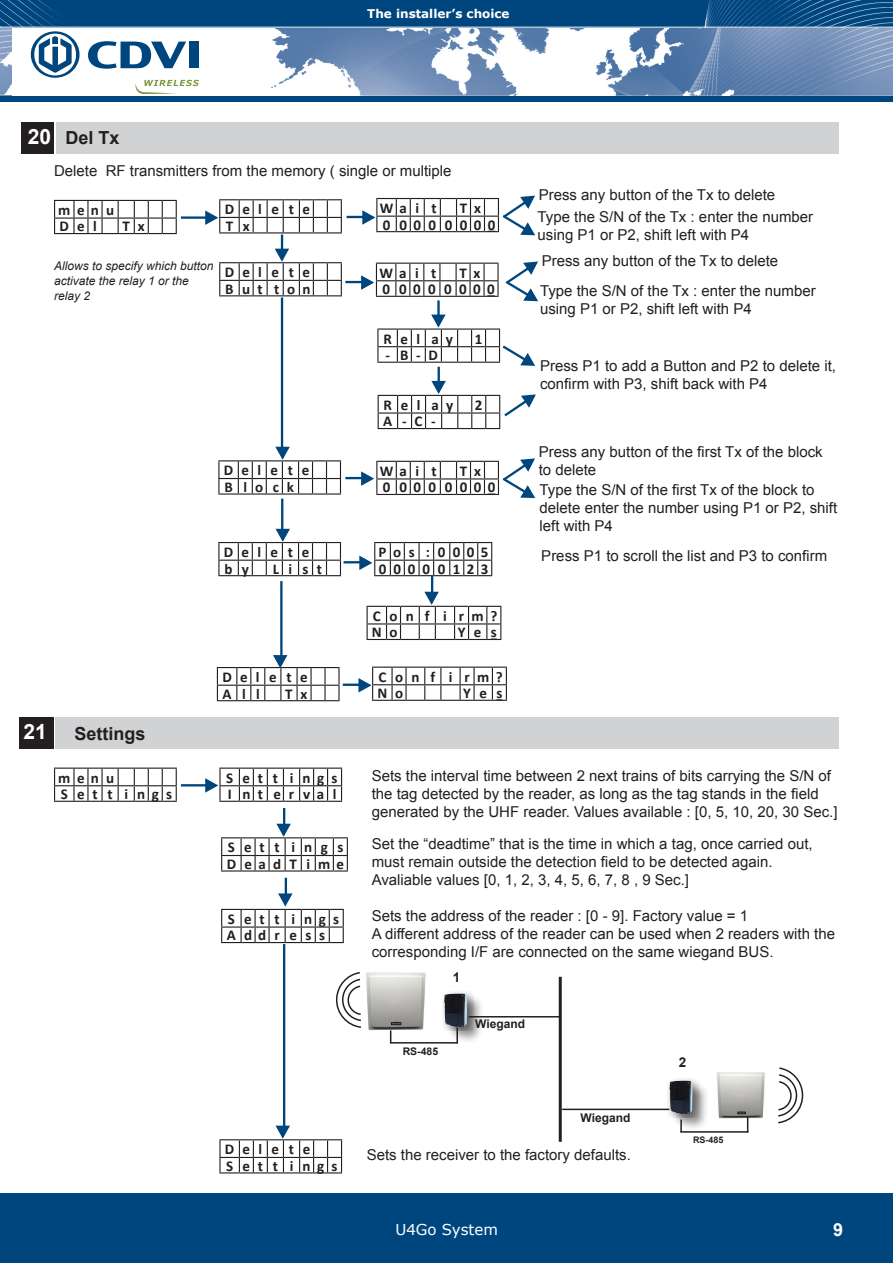
<style>
.page{position:relative;width:893px;height:1263px;background:#fff}
.page>*{position:absolute;margin:0;border:0;box-sizing:border-box;transform-origin:0 0}
.t1{font:700 21px "Arial";color:#fff}
.t2{font:700 18px "Arial";color:#231f20}
.t3{font:700 18px "Arial";color:#fff}
.t4{font:15px/18px "Arial";color:#231f20}
.t5{font:700 15px/16.5px "Calibri";letter-spacing:.55em;color:#231f20}
.t6{font:700 15px/16.5px "Calibri";letter-spacing:.495em;color:#231f20}
.t7{font:700 15px/16.5px "Calibri";letter-spacing:.46em;color:#231f20}
.t8{font:700 15px/16.5px "Calibri";letter-spacing:.45em;color:#231f20}
.t9{font:700 15px/16.5px "Calibri";letter-spacing:.58em;color:#231f20}
.t10{font:15px "Verdana";color:#fff}
.t11{font:700 15px/16.5px "Calibri";letter-spacing:.63em;color:#231f20}
.t12{font:700 13.5px "Arial";color:#231f20}
.t13{font:italic 12px/15px "Arial";color:#231f20}
.t14{font:700 12px "Verdana";color:#fff}
.t15{font:700 12px "Arial";color:#231f20}
.t16{font:700 10.5px "Arial";color:#231f20}
.t17{font:700 9px "Arial";color:#231f20}
.s1{font-size:21px;color:#fff}
</style>
<div class="page">
<img style="left:0;top:28px;width:11px;height:67px">
<div style="left:0;top:95px;width:11px;height:6px;background:#6992b3"></div>
<img style="left:271px;top:28px;width:622px;height:68px">
<img style="left:0;top:0;width:893px;height:27px">
<hr style="left:0;top:96px;width:893px;height:1px;background:#fff">
<svg style="left:88px;top:41px;width:98px;height:28px"></svg>
<div style="left:189px;top:42px;width:10px;height:26px;background:#00467e"></div>
<svg style="left:30px;top:31px;width:50px;height:47px"></svg>
<svg style="left:136px;top:80px;width:63px;height:13px"></svg>
<div style="left:0;top:97px;width:893px;height:5px;background:#00467e"></div>
<div style="left:56px;top:122px;width:783px;height:31px;background:#d1d2d4"></div>
<div style="left:21px;top:122px;width:33px;height:31px;background:#231f20"></div>
<svg style="left:54px;top:200px;width:123px;height:34px"></svg>
<hr style="left:181px;top:216px;width:34px;height:3px;background:#00467e">
<svg style="left:204px;top:199px;width:138px;height:34px"></svg>
<hr style="left:281px;top:234px;width:2px;height:25px;background:#00467e">
<svg style="left:219px;top:248px;width:123px;height:48px"></svg>
<hr style="left:281px;top:297px;width:2px;height:153px;background:#00467e">
<svg style="left:218px;top:446px;width:123px;height:49px"></svg>
<hr style="left:347px;top:216px;width:24px;height:2px;background:#00467e">
<svg style="left:361px;top:195px;width:174px;height:41px"></svg>
<hr style="left:344px;top:561px;width:24px;height:2px;background:#00467e">
<hr style="left:345px;top:281px;width:24px;height:2px;background:#00467e">
<svg style="left:360px;top:261px;width:178px;height:41px"></svg>
<hr style="left:437px;top:300px;width:3px;height:24px;background:#00467e">
<hr style="left:438px;top:367px;width:2px;height:24px;background:#00467e">
<hr style="left:345px;top:477px;width:24px;height:2px;background:#00467e">
<svg style="left:360px;top:458px;width:175px;height:41px"></svg>
<svg style="left:358px;top:542px;width:134px;height:34px"></svg>
<hr style="left:281px;top:499px;width:2px;height:33px;background:#00467e">
<svg style="left:218px;top:528px;width:123px;height:48px"></svg>
<hr style="left:280px;top:581px;width:3px;height:78px;background:#00467e">
<svg style="left:217px;top:654px;width:123px;height:47px"></svg>
<hr style="left:431px;top:576px;width:2px;height:24px;background:#00467e">
<svg style="left:367px;top:591px;width:134px;height:49px"></svg>
<hr style="left:343px;top:684px;width:24px;height:2px;background:#00467e">
<svg style="left:358px;top:666px;width:149px;height:35px"></svg>
<svg style="left:377px;top:314px;width:158px;height:53px"></svg>
<svg style="left:378px;top:380px;width:158px;height:49px"></svg>
<div style="left:0;top:1193px;width:893px;height:70px;background:#00467e"></div>
<div style="left:56px;top:717px;width:783px;height:31px;background:#d1d2d4"></div>
<div style="left:19px;top:717px;width:34px;height:31px;background:#231f20"></div>
<svg style="left:54px;top:767px;width:123px;height:35px"></svg>
<hr style="left:181px;top:784px;width:34px;height:2px;background:#00467e">
<svg style="left:204px;top:767px;width:138px;height:35px"></svg>
<hr style="left:283px;top:808px;width:2px;height:24px;background:#00467e">
<svg style="left:221px;top:823px;width:127px;height:48px"></svg>
<hr style="left:285px;top:878px;width:2px;height:24px;background:#00467e">
<svg style="left:221px;top:892px;width:123px;height:51px"></svg>
<hr style="left:283px;top:944px;width:2px;height:186px;background:#00467e">
<svg style="left:219px;top:1125px;width:123px;height:48px"></svg>
<img style="left:366px;top:972px;width:60px;height:58px">
<img style="left:717px;top:1072px;width:48px;height:46px">
<div style="left:445px;top:994px;width:39px;height:50px;background:#231f20;opacity:.5"></div>
<div style="left:442px;top:991px;width:32px;height:39px;background:#231f20;opacity:.5"></div>
<img style="left:444px;top:993px;width:23px;height:34px">
<svg style="left:335px;top:972px;width:26px;height:56px"></svg>
<svg style="left:778px;top:1067px;width:26px;height:57px"></svg>
<div style="left:670px;top:1081px;width:39px;height:50px;background:#231f20;opacity:.5"></div>
<div style="left:668px;top:1078px;width:31px;height:39px;background:#231f20;opacity:.5"></div>
<img style="left:670px;top:1080px;width:23px;height:34px">
<hr style="left:469px;top:1016px;width:91px;height:1px;background:#231f20">
<hr style="left:562px;top:1108px;width:107px;height:2px;background:#231f20">
<hr style="left:559px;top:977px;width:3px;height:165px;background:#231f20">
<hr style="left:390px;top:1042px;width:68px;height:1px;background:#231f20">
<svg style="left:456px;top:1027px;width:2px;height:15px"></svg>
<svg style="left:390px;top:1022px;width:11px;height:21px"></svg>
<hr style="left:680px;top:1131px;width:68px;height:2px;background:#231f20">
<svg style="left:738px;top:1112px;width:10px;height:20px"></svg>
<svg style="left:680px;top:1119px;width:2px;height:13px"></svg>
<p class="t14" style="left:367px;top:5px;width:144px">The installer’s choice</p>
<p class="t2" style="left:28px;top:126px;width:93px"><span class="s1">20</span> Del Tx</p>
<p class="t4" style="left:54px;top:162px;width:399px">Delete RF transmitters from the memory ( single or multiple</p>
<p class="t5" style="left:58px;top:202px;width:57px">menu<br>Del</p>
<p class="t4" style="left:539px;top:186px;width:238px">Press any button of the Tx to delete</p>
<p class="t5" style="left:380px;top:200px;width:58px">Wai t</p>
<p class="t7" style="left:383px;top:200px;width:114px;text-indent:77px">T x<br>0 0000000</p>
<p class="t4" style="left:537px;top:208px;width:277px">Type the S/N of the Tx : enter the number using P1 or P2, shift left with P4</p>
<p class="t5" style="left:225px;top:201px;width:87px">Delete<br>T x</p>
<p class="t5" style="left:225px;top:264px;width:87px">Delete<br>But ton</p>
<p class="t5" style="left:123px;top:218px;width:24px">T x</p>
<p class="t4" style="left:542px;top:252px;width:238px">Press any button of the Tx to delete</p>
<p class="t13" style="left:54px;top:259px;width:161px">Allows to specify which button activate the relay 1 or the relay 2</p>
<p class="t5" style="left:379px;top:264px;width:58px">Wai t</p>
<p class="t6" style="left:382px;top:264px;width:114px;text-indent:77px">T x<br>00000000</p>
<p class="t4" style="left:540px;top:282px;width:277px">Type the S/N of the Tx : enter the number using P1 or P2, shift left with P4</p>
<p class="t5" style="left:224px;top:462px;width:87px">Delete<br>B lo ck</p>
<p class="t5" style="left:224px;top:544px;width:87px">Delete b y</p>
<p class="t5" style="left:273px;top:560px;width:51px">List</p>
<p class="t11" style="left:222px;top:669px;width:87px">Delete<br>All</p>
<p class="t5" style="left:285px;top:685px;width:24px">T x</p>
<h1 class="t1" style="left:23px;top:718px;width:25px">21</h1>
<p class="t2" style="left:74px;top:722px;width:73px">Settings</p>
<p class="t6" style="left:58px;top:769px;width:116px">menu<br>Sett ings</p>
<p class="t5" style="left:226px;top:769px;width:113px">Sett ings<br>I nt e rval</p>
<p class="t5" style="left:227px;top:839px;width:119px">Sett ings<br>DeadTime</p>
<p class="t5" style="left:227px;top:910px;width:114px">Sett ings<br>Address</p>
<p class="t9" style="left:225px;top:1141px;width:114px">Delete<br>Sett ings</p>
<p class="t5" style="left:383px;top:330px;width:71px">Rel ay</p>
<p class="t5" style="left:475px;top:330px;width:9px">1</p>
<p class="t5" style="left:385px;top:347px;width:54px">- B-D</p>
<p class="t5" style="left:384px;top:397px;width:71px">Rel ay</p>
<p class="t5" style="left:475px;top:397px;width:9px">2</p>
<p class="t5" style="left:383px;top:413px;width:54px">A-C-</p>
<p class="t5" style="left:380px;top:462px;width:58px">Wai t</p>
<p class="t7" style="left:383px;top:462px;width:114px;text-indent:77px">T x<br>0 0000000</p>
<p class="t8" style="left:379px;top:544px;width:111px">Pos :0005<br>0000 0123</p>
<p class="t5" style="left:372px;top:607px;width:127px">Con f i rm?<br>N o</p>
<p class="t5" style="left:458px;top:624px;width:41px">Yes</p>
<p class="t5" style="left:377px;top:668px;width:127px">Con f i rm?<br>N o</p>
<p class="t5" style="left:463px;top:685px;width:41px">Yes</p>
<p class="t4" style="left:540px;top:357px;width:298px">Press P1 to add a Button and P2 to delete it, confirm with P3, shift back with P4</p>
<p class="t4" style="left:539px;top:443px;width:286px">Press any button of the first Tx of the block to delete</p>
<p class="t4" style="left:540px;top:480px;width:299px">Type the S/N of the first Tx of the block to delete enter the number using P1 or P2, shift left with P4</p>
<p class="t4" style="left:541px;top:547px;width:287px">Press P1 to scroll the list and P3 to confirm</p>
<p class="t4" style="left:372px;top:767px;width:467px">Sets the interval time between 2 next trains of bits carrying the S/N of the tag detected by the reader, as long as the tag stands in the field generated by the UHF reader. Values available : [0, 5, 10, 20, 30 Sec.]</p>
<p class="t4" style="left:372px;top:835px;width:443px">Set the “deadtime” that is the time in which a tag, once carried out, must remain outside the detection field to be detected again.<br>Avaliable values [0, 1, 2, 3, 4, 5, 6, 7, 8 , 9 Sec.]</p>
<p class="t4" style="left:372px;top:907px;width:465px">Sets the address of the reader : [0 - 9]. Factory value = 1<br>A different address of the reader can be used when 2 readers with the corresponding I/F are connected on the same wiegand BUS.</p>
<p class="t12" style="left:453px;top:969px;width:9px">1</p>
<p class="t16" style="left:403px;top:1044px;width:37px">RS-485</p>
<p class="t15" style="left:475px;top:1016px;width:51px">Wiegand</p>
<p class="t15" style="left:580px;top:1109px;width:51px">Wiegand</p>
<p class="t4" style="left:367px;top:1146px;width:266px">Sets the receiver to the factory defaults.</p>
<p class="t12" style="left:679px;top:1054px;width:9px">2</p>
<p class="t17" style="left:693px;top:1134px;width:32px">RS-485</p>
<p class="t10" style="left:395px;top:1219px;width:104px">U4Go System</p>
<p class="t3" style="left:833px;top:1217px;width:12px">9</p>
</div>
